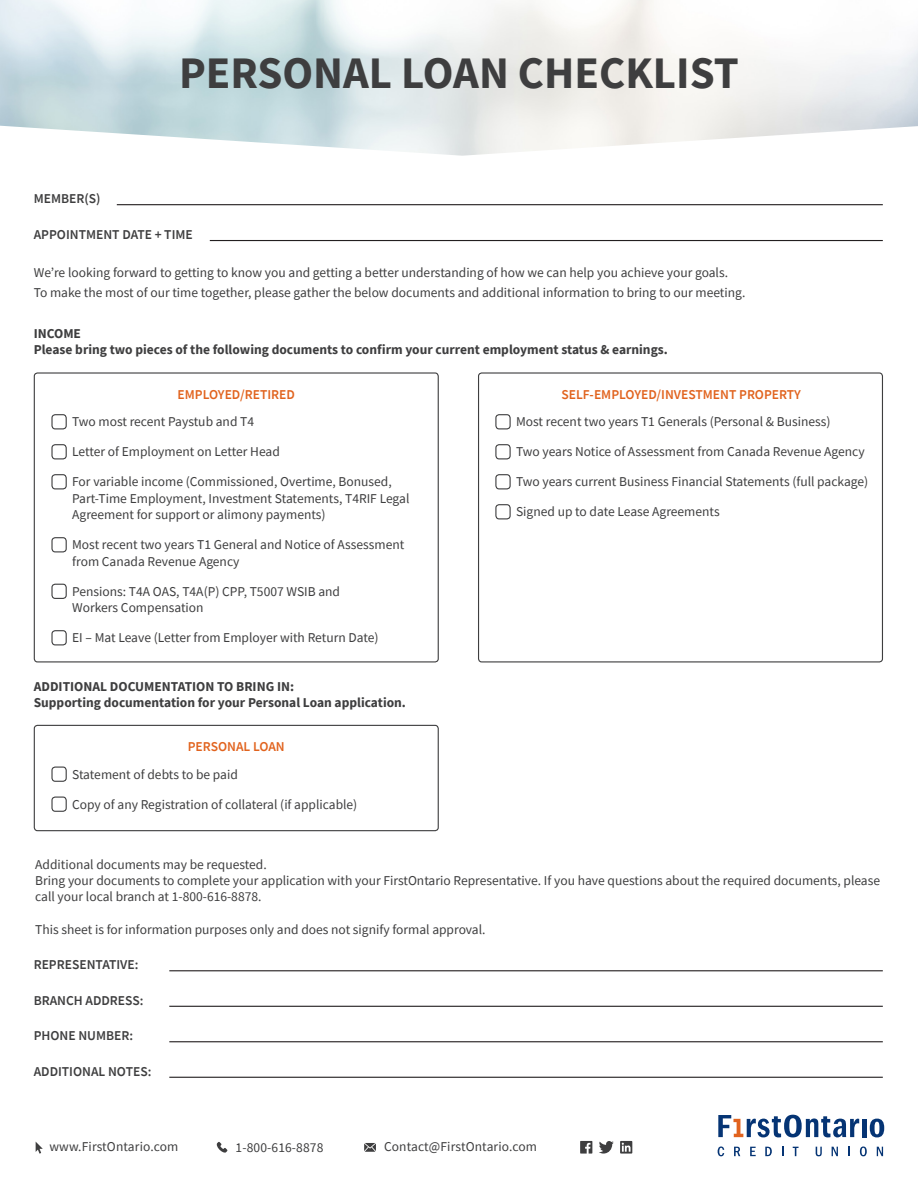
<style>
.page{position:relative;width:918px;height:1188px;background:#fff}
.page>*{position:absolute;margin:0;border:0;box-sizing:border-box;transform-origin:0 0}
.t1{font:700 45px "Source Sans Pro";color:#3e3e3f}
.t2{font:13.5px/16.5px "Source Sans Pro";color:#3e3e3f}
.t3{font:700 13.5px "Source Sans Pro";color:#3e3e3f}
.t4{font:600 13.5px "Source Sans Pro";color:#3e3e3f}
.t5{font:600 13.5px "Source Sans Pro";color:#e1631e}
</style>
<div class="page">
<div style="left:862px;top:1119px;width:5px;height:18px;background:#053474"></div>
<svg style="left:870px;top:1119px;width:14px;height:18px"></svg>
<svg style="left:718px;top:1147px;width:6px;height:9px"></svg>
<svg style="left:734px;top:1147px;width:6px;height:9px"></svg>
<svg style="left:750px;top:1147px;width:6px;height:9px"></svg>
<svg style="left:765px;top:1147px;width:7px;height:9px"></svg>
<svg style="left:793px;top:1147px;width:6px;height:9px"></svg>
<svg style="left:816px;top:1147px;width:6px;height:9px"></svg>
<svg style="left:832px;top:1147px;width:6px;height:9px"></svg>
<svg style="left:848px;top:1147px;width:2px;height:9px"></svg>
<svg style="left:860px;top:1147px;width:7px;height:9px"></svg>
<svg style="left:877px;top:1147px;width:6px;height:9px"></svg>
<svg style="left:718px;top:1115px;width:141px;height:22px"></svg>
<hr style="left:117px;top:204px;width:766px;height:1px;background:#231f20">
<hr style="left:210px;top:240px;width:673px;height:1px;background:#231f20">
<hr style="left:169px;top:970px;width:714px;height:1px;background:#231f20">
<hr style="left:169px;top:1006px;width:714px;height:1px;background:#231f20">
<hr style="left:169px;top:1041px;width:714px;height:1px;background:#231f20">
<hr style="left:169px;top:1077px;width:714px;height:1px;background:#231f20">
<div style="left:34px;top:372px;width:405px;height:290px;border:1px solid #3e3e3f;border-radius:3px"></div>
<div style="left:34px;top:725px;width:405px;height:106px;border:1px solid #3e3e3f;border-radius:3px"></div>
<div style="left:478px;top:372px;width:405px;height:290px;border:1px solid #3e3e3f;border-radius:3px"></div>
<div style="left:51px;top:414px;width:16px;height:15px;border:1px solid #3e3e3f;border-radius:3px"></div>
<div style="left:51px;top:444px;width:16px;height:15px;border:1px solid #3e3e3f;border-radius:3px"></div>
<div style="left:51px;top:474px;width:16px;height:15px;border:1px solid #3e3e3f;border-radius:3px"></div>
<div style="left:51px;top:537px;width:16px;height:15px;border:1px solid #3e3e3f;border-radius:3px"></div>
<div style="left:51px;top:584px;width:16px;height:15px;border:1px solid #3e3e3f;border-radius:3px"></div>
<div style="left:51px;top:630px;width:16px;height:15px;border:1px solid #3e3e3f;border-radius:3px"></div>
<div style="left:51px;top:767px;width:16px;height:15px;border:1px solid #3e3e3f;border-radius:3px"></div>
<div style="left:51px;top:797px;width:16px;height:15px;border:1px solid #3e3e3f;border-radius:3px"></div>
<div style="left:495px;top:414px;width:16px;height:15px;border:1px solid #3e3e3f;border-radius:3px"></div>
<div style="left:495px;top:444px;width:16px;height:15px;border:1px solid #3e3e3f;border-radius:3px"></div>
<div style="left:495px;top:474px;width:16px;height:15px;border:1px solid #3e3e3f;border-radius:3px"></div>
<div style="left:495px;top:504px;width:16px;height:15px;border:1px solid #3e3e3f;border-radius:3px"></div>
<svg style="left:599px;top:1141px;width:15px;height:13px"></svg>
<svg style="left:620px;top:1141px;width:13px;height:13px"></svg>
<svg style="left:580px;top:1141px;width:12px;height:13px"></svg>
<svg style="left:217px;top:1142px;width:10px;height:11px"></svg>
<svg style="left:36px;top:1142px;width:7px;height:12px"></svg>
<svg style="left:364px;top:1143px;width:12px;height:9px"></svg>
<p class="t1" style="left:179px;top:43px;width:561px">PERSONAL LOAN CHECKLIST</p>
<p class="t4" style="left:34px;top:190px;width:68px">MEMBER(S)</p>
<p class="t4" style="left:34px;top:225px;width:161px">APPOINTMENT DATE + TIME</p>
<p class="t2" style="left:34px;top:264px;width:696px">We’re looking forward to getting to know you and getting a better understanding of how we can help you achieve your goals.</p>
<p class="t2" style="left:34px;top:284px;width:713px">To make the most of our time together, please gather the below documents and additional information to bring to our meeting.</p>
<p class="t3" style="left:34px;top:324px;width:49px">INCOME</p>
<p class="t3" style="left:34px;top:341px;width:636px">Please bring two pieces of the following documents to confirm your current employment status &amp; earnings.</p>
<p class="t5" style="left:178px;top:386px;width:119px">EMPLOYED/RETIRED</p>
<p class="t2" style="left:72px;top:414px;width:184px">Two most recent Paystub and T4</p>
<p class="t2" style="left:72px;top:444px;width:209px">Letter of Employment on Letter Head</p>
<p class="t2" style="left:72px;top:474px;width:339px">For variable income (Commissioned, Overtime, Bonused,<br>Part-Time Employment, Investment Statements, T4RIF Legal<br>Agreement for support or alimony payments)</p>
<p class="t2" style="left:72px;top:537px;width:334px">Most recent two years T1 General and Notice of Assessment from Canada Revenue Agency</p>
<p class="t2" style="left:72px;top:583px;width:269px">Pensions: T4A OAS, T4A(P) CPP, T5007 WSIB and<br>Workers Compensation</p>
<p class="t2" style="left:72px;top:630px;width:308px">EI – Mat Leave (Letter from Employer with Return Date)</p>
<p class="t3" style="left:34px;top:677px;width:262px">ADDITIONAL DOCUMENTATION TO BRING IN:</p>
<p class="t3" style="left:34px;top:693px;width:374px">Supporting documentation for your Personal Loan application.</p>
<p class="t5" style="left:188px;top:738px;width:98px">PERSONAL LOAN</p>
<p class="t2" style="left:72px;top:766px;width:167px">Statement of debts to be paid</p>
<p class="t2" style="left:72px;top:796px;width:287px">Copy of any Registration of collateral (if applicable)</p>
<p class="t5" style="left:561px;top:386px;width:241px">SELF-EMPLOYED/INVESTMENT PROPERTY</p>
<p class="t2" style="left:516px;top:414px;width:316px">Most recent two years T1 Generals (Personal &amp; Business)</p>
<p class="t2" style="left:516px;top:444px;width:350px">Two years Notice of Assessment from Canada Revenue Agency</p>
<p class="t2" style="left:516px;top:474px;width:354px">Two years current Business Financial Statements (full package)</p>
<p class="t2" style="left:516px;top:504px;width:205px">Signed up to date Lease Agreements</p>
<p class="t2" style="left:35px;top:856px;width:233px">Additional documents may be requested.</p>
<p class="t2" style="left:35px;top:872px;width:846px">Bring your documents to complete your application with your FirstOntario Representative. If you have questions about the required documents, please call your local branch at 1-800-616-8878.</p>
<p class="t2" style="left:35px;top:921px;width:452px">This sheet is for information purposes only and does not signify formal approval.</p>
<p class="t4" style="left:34px;top:956px;width:106px">REPRESENTATIVE:</p>
<p class="t4" style="left:34px;top:991px;width:111px">BRANCH ADDRESS:</p>
<p class="t4" style="left:34px;top:1027px;width:101px">PHONE NUMBER:</p>
<p class="t4" style="left:34px;top:1062px;width:119px">ADDITIONAL NOTES:</p>
<p class="t2" style="left:49px;top:1139px;width:130px">www.FirstOntario.com</p>
<p class="t2" style="left:236px;top:1139px;width:89px">1-800-616-8878</p>
<p class="t2" style="left:384px;top:1138px;width:155px">Contact@FirstOntario.com</p>
</div>
